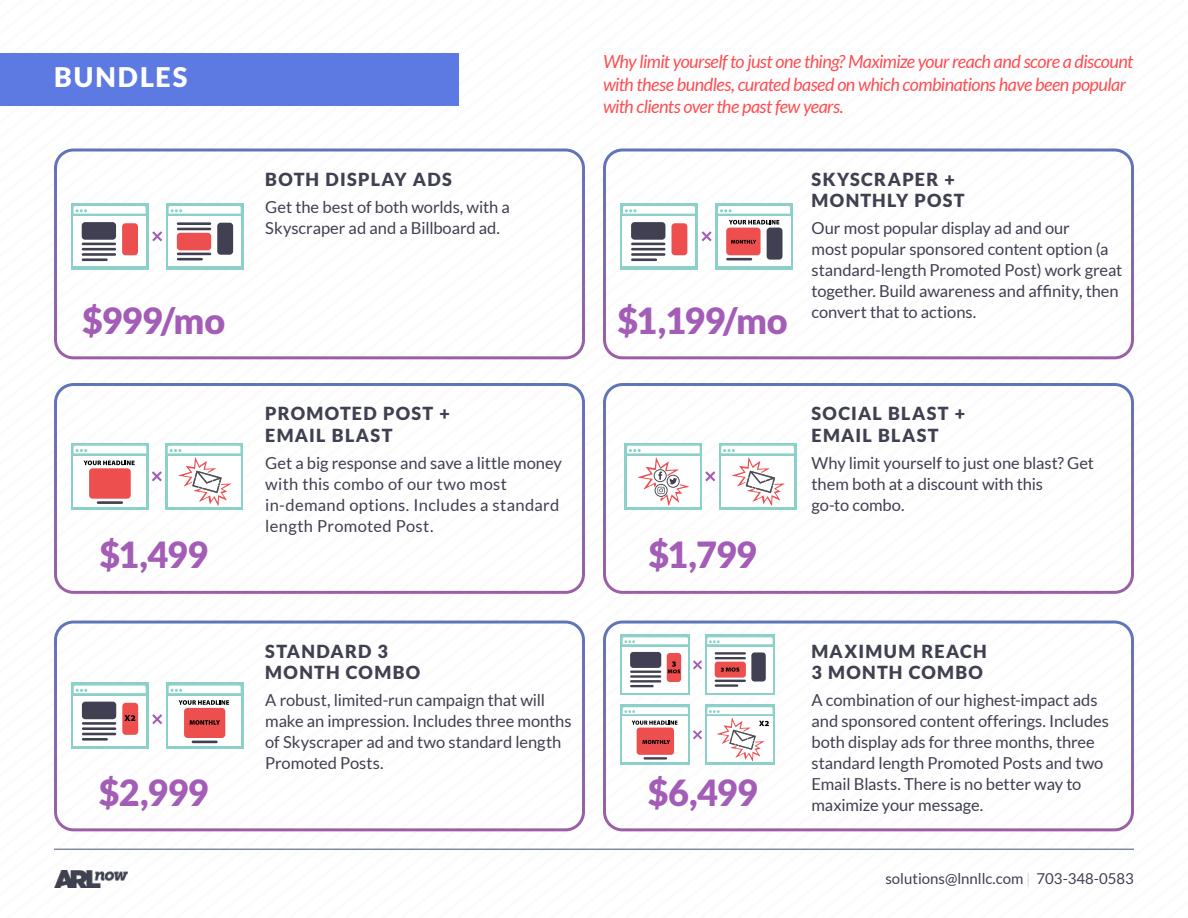
<style>
.page{position:relative;width:1188px;height:918px;background:#fff}
.page>*{position:absolute;margin:0;border:0;box-sizing:border-box;transform-origin:0 0}
.t1{font:900 36px "Lato";letter-spacing:-.02em;color:#a35db7}
.t2{font:900 27px "Lato";letter-spacing:.075em;color:#fff}
.t3{font:italic 18px/22.5px "Lato";letter-spacing:-.03em;color:#fd4e52}
.t4{font:900 18px/21.6px "Lato";letter-spacing:.07em;color:#3f4050}
.t5{font:16.5px/21px "Lato";letter-spacing:-.005em;color:#3f4050}
.t6{font:16.5px/21px "Lato";letter-spacing:.015em;color:#3f4050}
.t7{font:15px "Lato";color:#3f4050}
.s1{font-weight:100}
</style>
<div class="page">
<svg style="left:0;top:53px;width:760px;height:429px"></svg>
<img style="left:54px;top:870px;width:73px;height:18px">
<hr style="left:54px;top:849px;width:1080px;height:1px;background:#495670">
<div style="left:0;top:54px;width:458px;height:52px;background:#5c7ae2"></div>
<div style="left:54px;top:148px;width:531px;height:211px;border:3px solid #fff;border-radius:18px"></div>
<svg style="left:71px;top:203px;width:77px;height:66px"></svg>
<div style="left:74px;top:217px;width:72px;height:49px;background:#fff"></div>
<svg style="left:74px;top:206px;width:72px;height:8px"></svg>
<div style="left:82px;top:222px;width:34px;height:18px;background:#404052;border-radius:3px"></div>
<div style="left:122px;top:223px;width:16px;height:32px;background:#ed4f4f;border-radius:3px"></div>
<hr style="left:82px;top:243px;width:34px;height:2px;background:#404052">
<hr style="left:82px;top:248px;width:34px;height:2px;background:#404052">
<hr style="left:82px;top:253px;width:34px;height:3px;background:#404052">
<hr style="left:82px;top:258px;width:26px;height:3px;background:#404052">
<svg style="left:166px;top:203px;width:77px;height:66px"></svg>
<svg style="left:169px;top:217px;width:72px;height:49px"></svg>
<svg style="left:169px;top:206px;width:72px;height:8px"></svg>
<div style="left:177px;top:233px;width:34px;height:17px;background:#ed4f4f;border-radius:3px"></div>
<div style="left:217px;top:223px;width:16px;height:32px;background:#404052;border-radius:3px"></div>
<hr style="left:177px;top:222px;width:34px;height:3px;background:#404052">
<hr style="left:177px;top:228px;width:34px;height:2px;background:#404052">
<hr style="left:177px;top:253px;width:34px;height:2px;background:#404052">
<hr style="left:177px;top:258px;width:26px;height:2px;background:#404052">
<svg style="left:152px;top:231px;width:10px;height:10px"></svg>
<div style="left:603px;top:148px;width:531px;height:211px;border:3px solid #fff;border-radius:18px"></div>
<svg style="left:620px;top:203px;width:77px;height:66px"></svg>
<div style="left:623px;top:217px;width:72px;height:49px;background:#fff"></div>
<svg style="left:623px;top:206px;width:72px;height:8px"></svg>
<div style="left:631px;top:222px;width:34px;height:18px;background:#404052;border-radius:3px"></div>
<div style="left:672px;top:223px;width:15px;height:32px;background:#ed4f4f;border-radius:3px"></div>
<hr style="left:631px;top:243px;width:34px;height:2px;background:#404052">
<hr style="left:631px;top:248px;width:34px;height:2px;background:#404052">
<hr style="left:631px;top:253px;width:34px;height:3px;background:#404052">
<hr style="left:631px;top:258px;width:26px;height:3px;background:#404052">
<svg style="left:716px;top:203px;width:77px;height:66px"></svg>
<div style="left:718px;top:217px;width:72px;height:49px;background:#fff"></div>
<svg style="left:718px;top:206px;width:72px;height:8px"></svg>
<div style="left:726px;top:228px;width:35px;height:27px;background:#ed4f4f;border-radius:3px"></div>
<div style="left:767px;top:228px;width:16px;height:32px;background:#404052;border-radius:3px"></div>
<hr style="left:726px;top:258px;width:26px;height:2px;background:#404052">
<svg style="left:729px;top:220px;width:50px;height:4px"></svg>
<svg style="left:731px;top:240px;width:25px;height:4px"></svg>
<svg style="left:702px;top:231px;width:10px;height:10px"></svg>
<div style="left:54px;top:621px;width:531px;height:210px;border:3px solid #fff;border-radius:18px"></div>
<svg style="left:71px;top:683px;width:77px;height:66px"></svg>
<div style="left:74px;top:696px;width:72px;height:50px;background:#fff"></div>
<svg style="left:74px;top:686px;width:72px;height:7px"></svg>
<div style="left:82px;top:702px;width:34px;height:17px;background:#404052;border-radius:3px"></div>
<div style="left:122px;top:703px;width:16px;height:32px;background:#ed4f4f;border-radius:3px"></div>
<hr style="left:82px;top:722px;width:34px;height:3px;background:#404052">
<hr style="left:82px;top:727px;width:34px;height:3px;background:#404052">
<hr style="left:82px;top:733px;width:34px;height:2px;background:#404052">
<hr style="left:82px;top:738px;width:26px;height:3px;background:#404052">
<svg style="left:124px;top:715px;width:11px;height:6px"></svg>
<svg style="left:166px;top:683px;width:77px;height:66px"></svg>
<div style="left:169px;top:696px;width:72px;height:50px;background:#fff"></div>
<svg style="left:169px;top:686px;width:72px;height:7px"></svg>
<div style="left:184px;top:708px;width:41px;height:30px;background:#ed4f4f;border-radius:3px"></div>
<hr style="left:192px;top:741px;width:26px;height:2px;background:#404052">
<svg style="left:179px;top:700px;width:50px;height:5px"></svg>
<svg style="left:190px;top:720px;width:30px;height:5px"></svg>
<svg style="left:152px;top:714px;width:10px;height:10px"></svg>
<div style="left:603px;top:621px;width:531px;height:210px;border:3px solid #fff;border-radius:18px"></div>
<svg style="left:620px;top:705px;width:70px;height:60px"></svg>
<div style="left:623px;top:717px;width:65px;height:45px;background:#fff"></div>
<div style="left:705px;top:635px;width:70px;height:60px;background:linear-gradient(to right,#8cd1c9,#8cd1c9)"></div>
<div style="left:707px;top:647px;width:66px;height:45px;background:#fff"></div>
<svg style="left:707px;top:637px;width:66px;height:7px"></svg>
<div style="left:715px;top:662px;width:31px;height:16px;background:#ed4f4f;border-radius:3px"></div>
<div style="left:751px;top:652px;width:15px;height:30px;background:#404052;border-radius:3px"></div>
<hr style="left:715px;top:652px;width:31px;height:3px;background:#404052">
<hr style="left:715px;top:657px;width:31px;height:2px;background:#404052">
<hr style="left:715px;top:680px;width:31px;height:2px;background:#404052">
<hr style="left:715px;top:684px;width:23px;height:3px;background:#404052">
<svg style="left:721px;top:667px;width:18px;height:5px"></svg>
<svg style="left:620px;top:635px;width:70px;height:60px"></svg>
<div style="left:623px;top:647px;width:65px;height:45px;background:#fff"></div>
<svg style="left:623px;top:637px;width:65px;height:7px"></svg>
<div style="left:630px;top:652px;width:31px;height:16px;background:#404052;border-radius:3px"></div>
<div style="left:667px;top:653px;width:14px;height:29px;background:#ed4f4f;border-radius:3px"></div>
<hr style="left:630px;top:671px;width:31px;height:2px;background:#404052">
<hr style="left:630px;top:675px;width:31px;height:3px;background:#404052">
<hr style="left:630px;top:680px;width:31px;height:2px;background:#404052">
<hr style="left:630px;top:685px;width:24px;height:2px;background:#404052">
<svg style="left:668px;top:661px;width:12px;height:12px"></svg>
<div style="left:705px;top:705px;width:70px;height:60px;background:#8cd1c9"></div>
<div style="left:707px;top:717px;width:66px;height:45px;background:#fff"></div>
<svg style="left:693px;top:660px;width:9px;height:9px"></svg>
<svg style="left:623px;top:707px;width:150px;height:54px"></svg>
<svg style="left:624px;top:443px;width:78px;height:67px"></svg>
<svg style="left:719px;top:443px;width:77px;height:67px"></svg>
<svg style="left:721px;top:446px;width:73px;height:60px"></svg>
<svg style="left:627px;top:446px;width:88px;height:60px"></svg>
<div style="left:603px;top:383px;width:531px;height:211px;border:3px solid #fff;border-radius:18px"></div>
<div style="left:54px;top:383px;width:531px;height:211px;border:3px solid #fff;border-radius:18px"></div>
<svg style="left:71px;top:443px;width:78px;height:67px"></svg>
<div style="left:74px;top:456px;width:72px;height:51px;background:#fff"></div>
<svg style="left:74px;top:446px;width:72px;height:7px"></svg>
<div style="left:89px;top:468px;width:42px;height:31px;background:#ed4f4f;border-radius:3px"></div>
<hr style="left:97px;top:501px;width:26px;height:3px;background:#404052">
<svg style="left:84px;top:461px;width:51px;height:4px"></svg>
<svg style="left:165px;top:443px;width:78px;height:67px"></svg>
<svg style="left:168px;top:446px;width:72px;height:60px"></svg>
<svg style="left:152px;top:471px;width:10px;height:10px"></svg>
<h2 class="t2" style="left:54px;top:62px;width:135px">BUNDLES</h2>
<p class="t3" style="left:603px;top:51px;width:532px">Why limit yourself to just one thing? Maximize your reach and score a discount with these bundles, curated based on which combinations have been popular with clients over the past few years.</p>
<h1 class="t1" style="left:82px;top:299px;width:145px">$999/mo</h1>
<p class="t4" style="left:265px;top:168px;width:188px">BOTH DISPLAY ADS</p>
<p class="t5" style="left:265px;top:196px;width:246px">Get the best of both worlds, with a<br>Skyscraper ad and a Billboard ad.</p>
<h1 class="t1" style="left:618px;top:299px;width:172px">$1,199/mo</h1>
<p class="t4" style="left:812px;top:168px;width:155px">SKYSCRAPER +<br>MONTHLY POST</p>
<p class="t5" style="left:812px;top:218px;width:312px">Our most popular display ad and our<br>most popular sponsored content option (a standard-length Promoted Post) work great together. Build awareness and affinity, then convert that to actions.</p>
<p class="t4" style="left:265px;top:402px;width:186px">PROMOTED POST +<br>EMAIL BLAST</p>
<p class="t6" style="left:265px;top:452px;width:298px">Get a big response and save a little money with this combo of our two most in-demand options. Includes a standard length Promoted Post.</p>
<p class="t4" style="left:812px;top:402px;width:155px">SOCIAL BLAST +<br>EMAIL BLAST</p>
<p class="t5" style="left:812px;top:452px;width:284px">Why limit yourself to just one blast? Get them both at a discount with this<br>go-to combo.</p>
<h1 class="t1" style="left:99px;top:534px;width:110px">$1,499</h1>
<h1 class="t1" style="left:649px;top:534px;width:110px">$1,799</h1>
<h1 class="t1" style="left:99px;top:771px;width:111px">$2,999</h1>
<p class="t4" style="left:265px;top:640px;width:156px">STANDARD 3<br>MONTH COMBO</p>
<p class="t5" style="left:265px;top:690px;width:308px">A robust, limited-run campaign that will make an impression. Includes three months of Skyscraper ad and two standard length Promoted Posts.</p>
<h1 class="t1" style="left:648px;top:771px;width:111px">$6,499</h1>
<p class="t4" style="left:812px;top:640px;width:177px">MAXIMUM REACH<br>3 MONTH COMBO</p>
<p class="t5" style="left:812px;top:690px;width:299px">A combination of our highest-impact ads and sponsored content offerings. Includes both display ads for three months, three standard length Promoted Posts and two Email Blasts. There is no better way to</p>
<p class="t5" style="left:812px;top:795px;width:173px">maximize your message.</p>
<p class="t7" style="left:885px;top:870px;width:250px">solutions@lnnllc.com <span class="s1">|</span> 703-348-0583</p>
</div>
